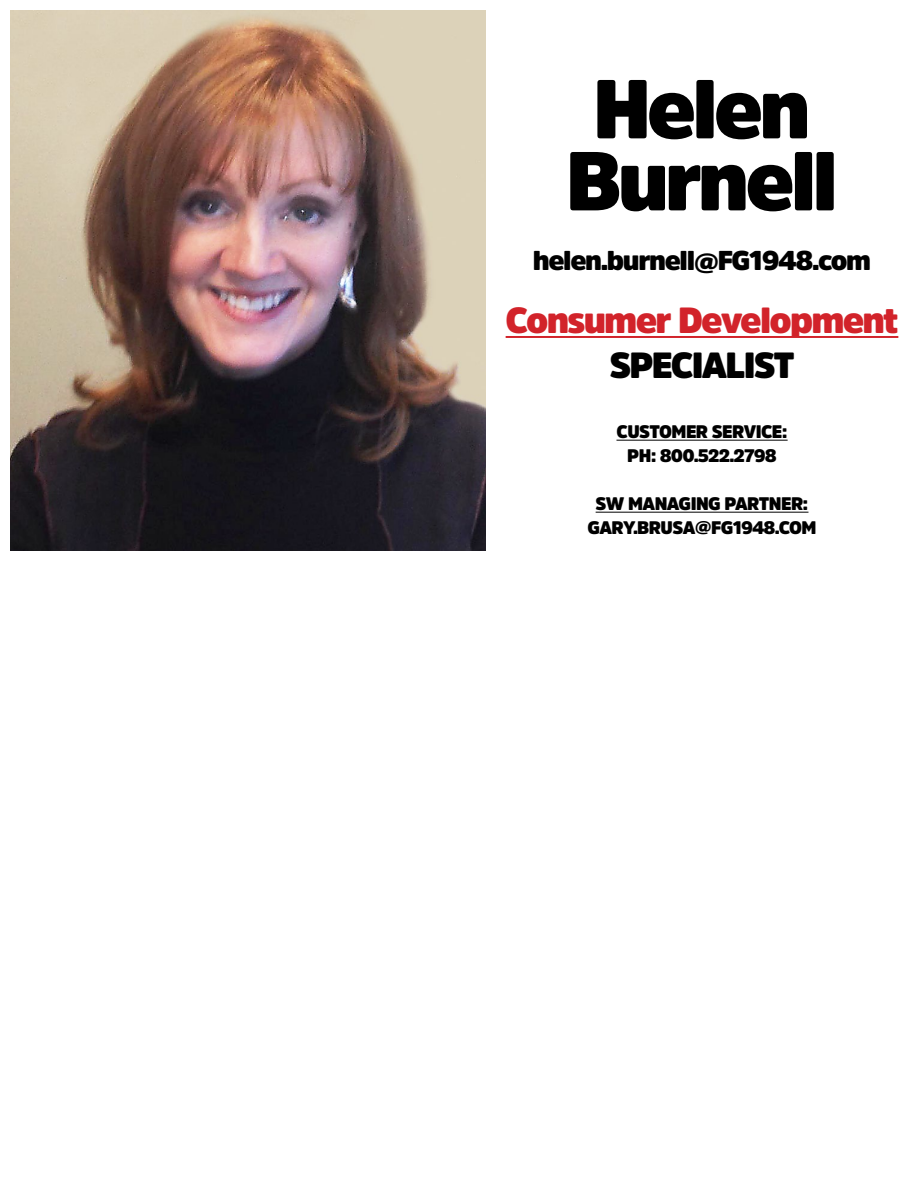
<style>
.page{position:relative;width:918px;height:1188px;background:#fff}
.page>*{position:absolute;margin:0;border:0;box-sizing:border-box;transform-origin:0 0}
.t1{font:900 82.5px/72px "Energi Pro";letter-spacing:-.05em;color:#000;text-align:center}
.t2{font:900 36px "Energi Pro";letter-spacing:-.05em;color:#d2232a}
.t3{font:900 36px "Energi Pro";letter-spacing:-.05em;color:#000}
.t4{font:900 27px "Energi Pro";letter-spacing:-.05em;color:#000}
.t5{font:900 18px/24px "Energi Pro";letter-spacing:-.03em;color:#000;text-align:center}
</style>
<div class="page">
<hr style="left:506px;top:336px;width:392px;height:2px;background:#d2232a">
<hr style="left:616px;top:440px;width:172px;height:1px;background:#000">
<hr style="left:596px;top:512px;width:212px;height:1px;background:#000">
<img style="left:11px;top:10px;width:475px;height:540px">
<h1 class="t1" style="left:566px;top:73px;width:274px">HELEN<br>BURNELL</h1>
<h3 class="t4" style="left:533px;top:242px;width:340px">HELEN.BURNELL@FG1948.COM</h3>
<h2 class="t2" style="left:506px;top:296px;width:394px">CONSUMER DEVELOPMENT</h2>
<h2 class="t3" style="left:609px;top:341px;width:187px">SPECIALIST</h2>
<p class="t5" style="left:616px;top:420px;width:173px">CUSTOMER SERVICE:<br>PH: 800.522.2798</p>
<p class="t5" style="left:587px;top:492px;width:231px">SW MANAGI NG PARTNER:<br>GARY.BRUSA@FG1948.COM</p>
</div>
